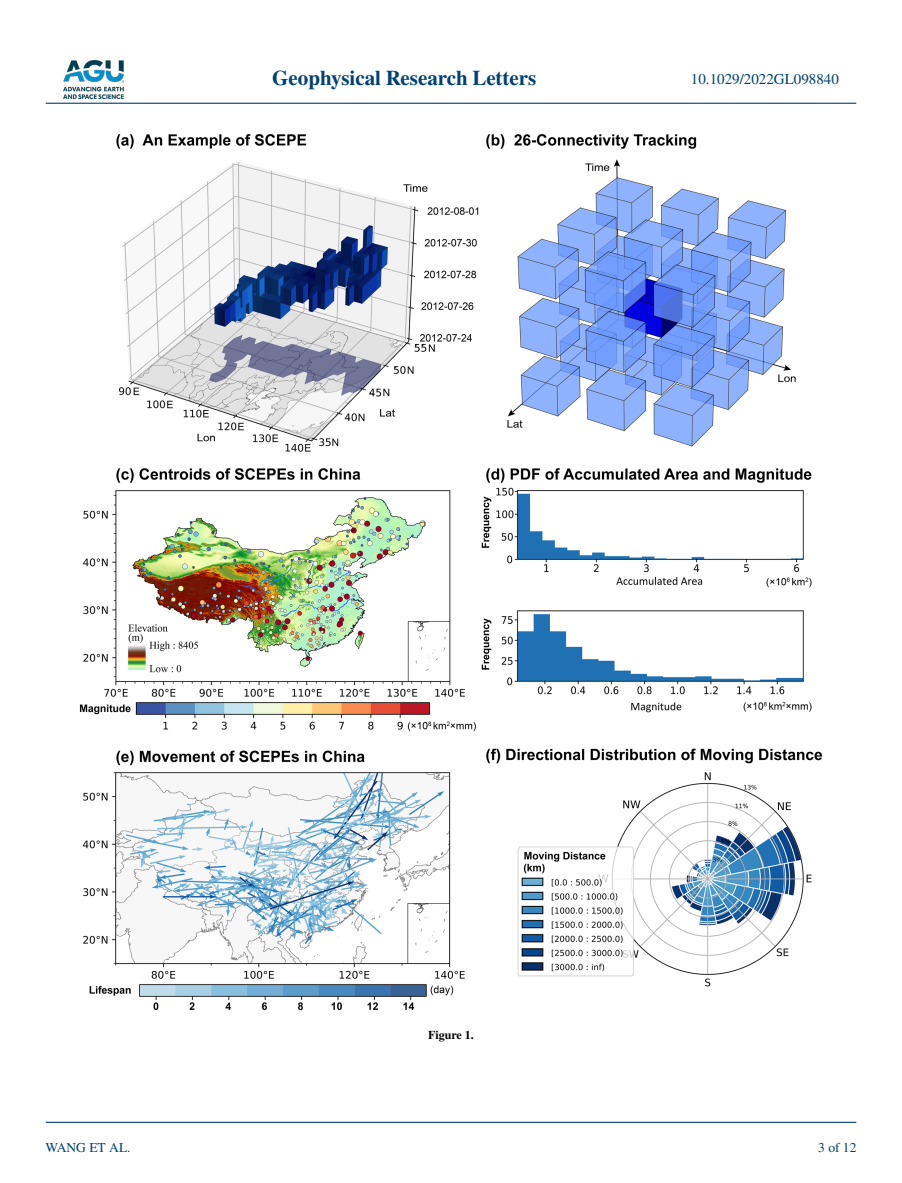
<style>
.page{position:relative;width:902px;height:1183px;background:#fff}
.page>*{position:absolute;margin:0;border:0;box-sizing:border-box;transform-origin:0 0}
.t1{font:700 21px "STIX";color:#004174}
.t2{font:15px "STIX";color:#004174}
.t3{font:13.5px "STIX";color:#004174}
.t4{font:700 12px "STIX";color:#000}
</style>
<div class="page">
<img style="left:63px;top:60px;width:60px;height:39px">
<hr style="left:46px;top:103px;width:810px;height:1px;background:#004174">
<hr style="left:46px;top:1121px;width:810px;height:1px;background:#004174">
<img style="left:79px;top:134px;width:743px;height:876px">
<p class="t1" style="left:272px;top:66px;width:265px">Geophysical Research Letters</p>
<p class="t2" style="left:691px;top:69px;width:149px">10.1029/2022GL098840</p>
<p class="t3" style="left:45px;top:1138px;width:87px">WANG ET AL.</p>
<p class="t4" style="left:428px;top:1027px;width:47px">Figure 1.</p>
<p class="t3" style="left:818px;top:1138px;width:40px">3 of 12</p>
</div>
